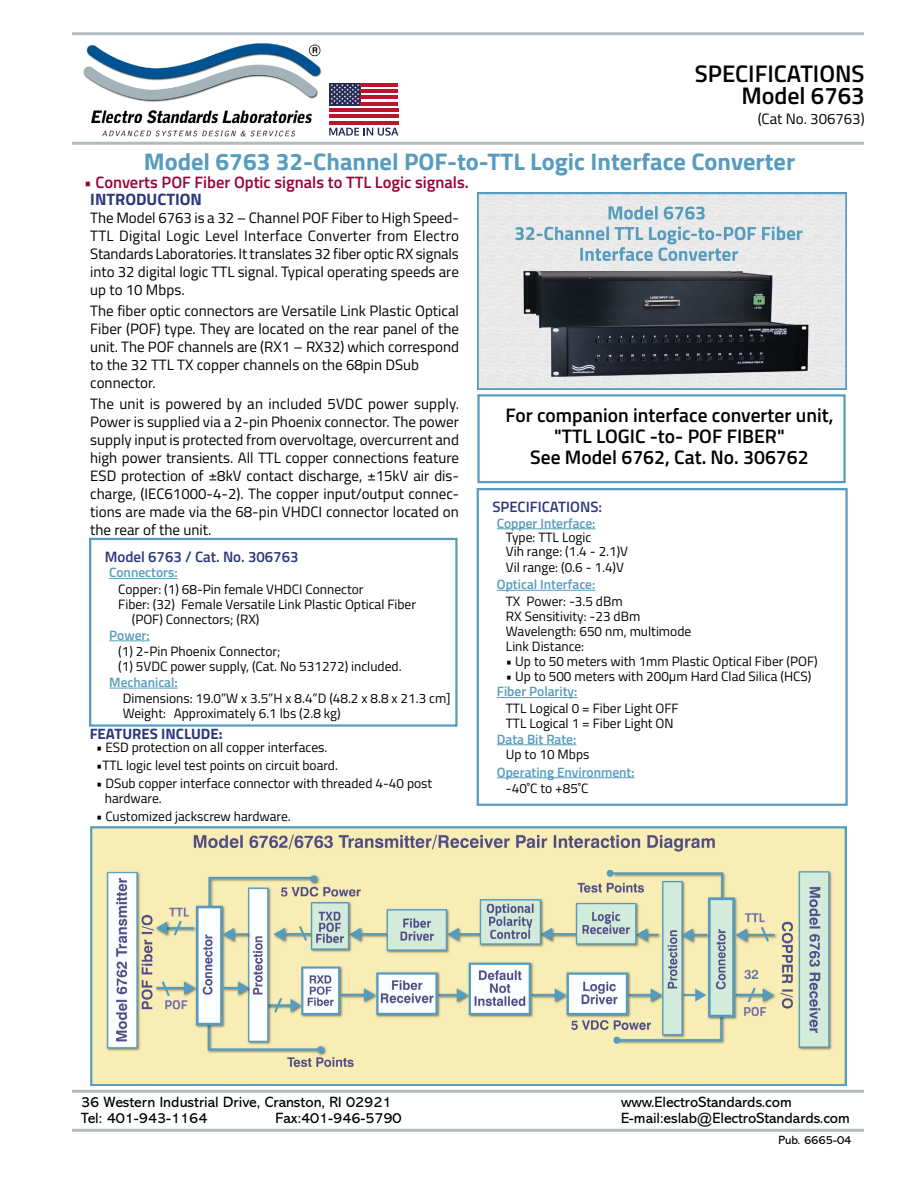
<style>
.page{position:relative;width:918px;height:1188px;background:#fff}
.page>*{position:absolute;margin:0;border:0;box-sizing:border-box;transform-origin:0 0}
.t1{font:700 24px "Titillium Web";color:#579cbe}
.t2{font:600 24px/22.5px "Titillium Web";color:#000;text-align:right}
.t3{font:600 19.5px/21px "Titillium Web";color:#000;text-align:center}
.t4{font:600 16.5px "Titillium Web";color:#903}
.t5{font:700 16.5px "Titillium Web";color:#2a377a}
.t6{font:15px/18px "Titillium Web";color:#000;text-align:justify}
.t7{font:15px "Abadi MT Pro";color:#000}
.t8{font:600 15px "Titillium Web";color:#2a377a}
.t9{font:700 15px "Titillium Web";color:#2a377a}
.t10{font:13.5px/15px "Titillium Web";color:#000}
.t11{font:600 13.5px "Titillium Web";color:#579cbe}
.t12{font:12px "Abadi MT Pro";color:#000}
</style>
<div class="page">
<img style="left:83px;top:43px;width:239px;height:94px">
<svg style="left:329px;top:86px;width:69px;height:29px"></svg>
<div style="left:329px;top:83px;width:32px;height:22px;background:#242b53"></div>
<svg style="left:330px;top:84px;width:29px;height:20px"></svg>
<hr style="left:361px;top:83px;width:37px;height:3px;background:#b8172e">
<hr style="left:361px;top:89px;width:37px;height:4px;background:#b8172e">
<hr style="left:361px;top:96px;width:37px;height:3px;background:#b8172e">
<hr style="left:361px;top:102px;width:37px;height:3px;background:#b8172e">
<hr style="left:329px;top:109px;width:69px;height:3px;background:#b8172e">
<hr style="left:329px;top:115px;width:69px;height:3px;background:#b8172e">
<hr style="left:329px;top:121px;width:69px;height:3px;background:#b8172e">
<svg style="left:329px;top:128px;width:69px;height:8px"></svg>
<hr style="left:72px;top:32px;width:792px;height:3px;background:#b3bbbe">
<hr style="left:72px;top:142px;width:792px;height:3px;background:#b3bbbe">
<hr style="left:72px;top:1129px;width:792px;height:3px;background:#b3bbbe">
<hr style="left:72px;top:1090px;width:792px;height:3px;background:#b3bbbe">
<hr style="left:497px;top:529px;width:99px;height:1px;background:#579cbe">
<hr style="left:497px;top:590px;width:98px;height:1px;background:#579cbe">
<hr style="left:497px;top:697px;width:80px;height:1px;background:#579cbe">
<hr style="left:497px;top:745px;width:79px;height:1px;background:#579cbe">
<hr style="left:497px;top:778px;width:138px;height:1px;background:#579cbe">
<div style="left:477px;top:488px;width:371px;height:318px;border:2px solid #579cbe"></div>
<hr style="left:109px;top:578px;width:69px;height:1px;background:#579cbe">
<hr style="left:109px;top:641px;width:41px;height:1px;background:#579cbe">
<hr style="left:109px;top:688px;width:69px;height:1px;background:#579cbe">
<div style="left:89px;top:538px;width:369px;height:189px;border:2px solid #579cbe"></div>
<div style="left:477px;top:394px;width:369px;height:89px;border:2px solid #579cbe"></div>
<img style="left:478px;top:192px;width:368px;height:197px">
<img style="left:90px;top:826px;width:756px;height:259px">
<h1 class="t2" style="left:695px;top:61px;width:171px">SPECIFICATIONS<br>Model 6763</h1>
<p class="t6" style="left:758px;top:109px;width:108px">(Cat No. 306763)</p>
<h1 class="t1" style="left:144px;top:143px;width:653px">Model 6763 32-Channel POF-to-TTL Logic Interface Converter</h1>
<p class="t4" style="left:84px;top:170px;width:386px">• Converts POF Fiber Optic signals to TTL Logic signals.</p>
<p class="t5" style="left:90px;top:187px;width:113px">INTRODUCTION</p>
<p class="t6" style="left:90px;top:208px;width:370px">The Model 6763 is a 32 – Channel POF Fiber to High Speed-TTL Digital Logic Level Interface Converter from Electro Standards Laboratories. It translates 32 fiber opticRX signals into 32 digital logic TTL signal. Typical operating speeds are up to 10 Mbps.</p>
<p class="t6" style="left:90px;top:301px;width:370px;text-align:left">The fiber optic connectors are Versatile Link Plastic Optical Fiber (POF) type. They are located on the rear panel of the unit. The POF channels are (RX1 – RX32) which correspond to the 32 TTL TX copper channels on the 68pin DSub connector.</p>
<p class="t6" style="left:90px;top:394px;width:370px">The unit is powered by an included 5VDC power supply.<br>Power is supplied via a 2-pin Phoenix connector. The power supply input is protected from overvoltage, overcurrent and high power transients. All TTL copper connections feature ESD protection of ±8kV contact discharge, ±15kV air dis&shy;charge, (IEC61000-4-2). The copper input/output connec&shy;tions are made via the 68-pin VHDCI connector located on the rear of the unit.</p>
<h2 class="t3" style="left:505px;top:404px;width:330px">For companion interface converter unit, "TTL LOGIC -to- POF FIBER"<br>See Model 6762, Cat. No. 306762</h2>
<p class="t8" style="left:492px;top:495px;width:111px">SPECIFICATIONS:</p>
<p class="t11" style="left:497px;top:513px;width:100px">Copper Interface:</p>
<p class="t10" style="left:506px;top:529px;width:124px;line-height:14.2px">Type: TTL Logic<br>Vih range: (1.4 - 2.1)V</p>
<p class="t10" style="left:506px;top:559px;width:120px">Vil range: (0.6 - 1.4)V</p>
<p class="t11" style="left:497px;top:574px;width:100px">Optical Interface:</p>
<p class="t10" style="left:506px;top:593px;width:187px">TX Power: -3.5 dBm<br>RX Sensitivity: -23 dBm<br>Wavelength: 650 nm, multimode<br>Link Distance:</p>
<p class="t10" style="left:506px;top:653px;width:313px">• Up to 50 meters with 1mm Plastic Optical Fiber (POF)</p>
<p class="t10" style="left:506px;top:668px;width:307px">• Up to 500 meters with 200µm Hard Clad Silica (HCS)</p>
<p class="t11" style="left:497px;top:681px;width:82px">Fiber Polarity:</p>
<p class="t10" style="left:506px;top:700px;width:174px">TTL Logical 0 = Fiber Light OFF<br>TTL Logical 1 = Fiber Light ON</p>
<p class="t11" style="left:497px;top:729px;width:81px">Data Bit Rate:</p>
<p class="t10" style="left:506px;top:746px;width:85px">Up to 10 Mbps</p>
<p class="t11" style="left:497px;top:762px;width:139px">Operating Environment:</p>
<p class="t10" style="left:506px;top:780px;width:84px">-40˚C to +85˚C</p>
<p class="t8" style="left:105px;top:545px;width:195px">Model 6763 / Cat. No. 306763</p>
<p class="t11" style="left:109px;top:562px;width:70px">Connectors:</p>
<p class="t10" style="left:118px;top:581px;width:247px">Copper: (1) 68-Pin female VHDCI Connector</p>
<p class="t10" style="left:118px;top:596px;width:299px">Fiber: (32) Female Versatile Link Plastic Optical Fiber</p>
<p class="t10" style="left:132px;top:611px;width:129px">(POF) Connectors; (RX)</p>
<p class="t11" style="left:109px;top:625px;width:42px">Power:</p>
<p class="t10" style="left:118px;top:643px;width:285px">(1) 2-Pin Phoenix Connector;<br>(1) 5VDC power supply, (Cat. No 531272) included.</p>
<p class="t11" style="left:109px;top:672px;width:70px">Mechanical:</p>
<p class="t10" style="left:123px;top:690px;width:329px">Dimensions: 19.0”W x 3.5”H x 8.4”D (48.2 x 8.8 x 21.3 cm]<br>Weight: Approximately 6.1 lbs (2.8 kg)</p>
<p class="t9" style="left:90px;top:723px;width:134px">FEATURES INCLUDE:</p>
<p class="t10" style="left:96px;top:739px;width:233px">• ESD protection on all copper interfaces.</p>
<p class="t10" style="left:96px;top:757px;width:244px">•TTL logic level test points on circuit board.</p>
<p class="t10" style="left:105px;top:775px;width:329px;text-indent:-9px">• DSub copper interface connector with threaded 4-40 post hardware.</p>
<p class="t10" style="left:96px;top:808px;width:196px">• Customized jackscrew hardware.</p>
<p class="t7" style="left:81px;top:1093px;width:312px">36 Western Industrial Drive, Cranston, RI 02921</p>
<p class="t7" style="left:621px;top:1093px;width:172px">www.ElectroStandards.com</p>
<p class="t7" style="left:81px;top:1110px;width:128px">Tel: 401-943-1164</p>
<p class="t7" style="left:275px;top:1110px;width:128px">Fax:401-946-5790</p>
<p class="t7" style="left:621px;top:1110px;width:230px">E-mail:eslab@ElectroStandards.com</p>
<p class="t12" style="left:778px;top:1134px;width:75px">Pub. 6665-04</p>
</div>
